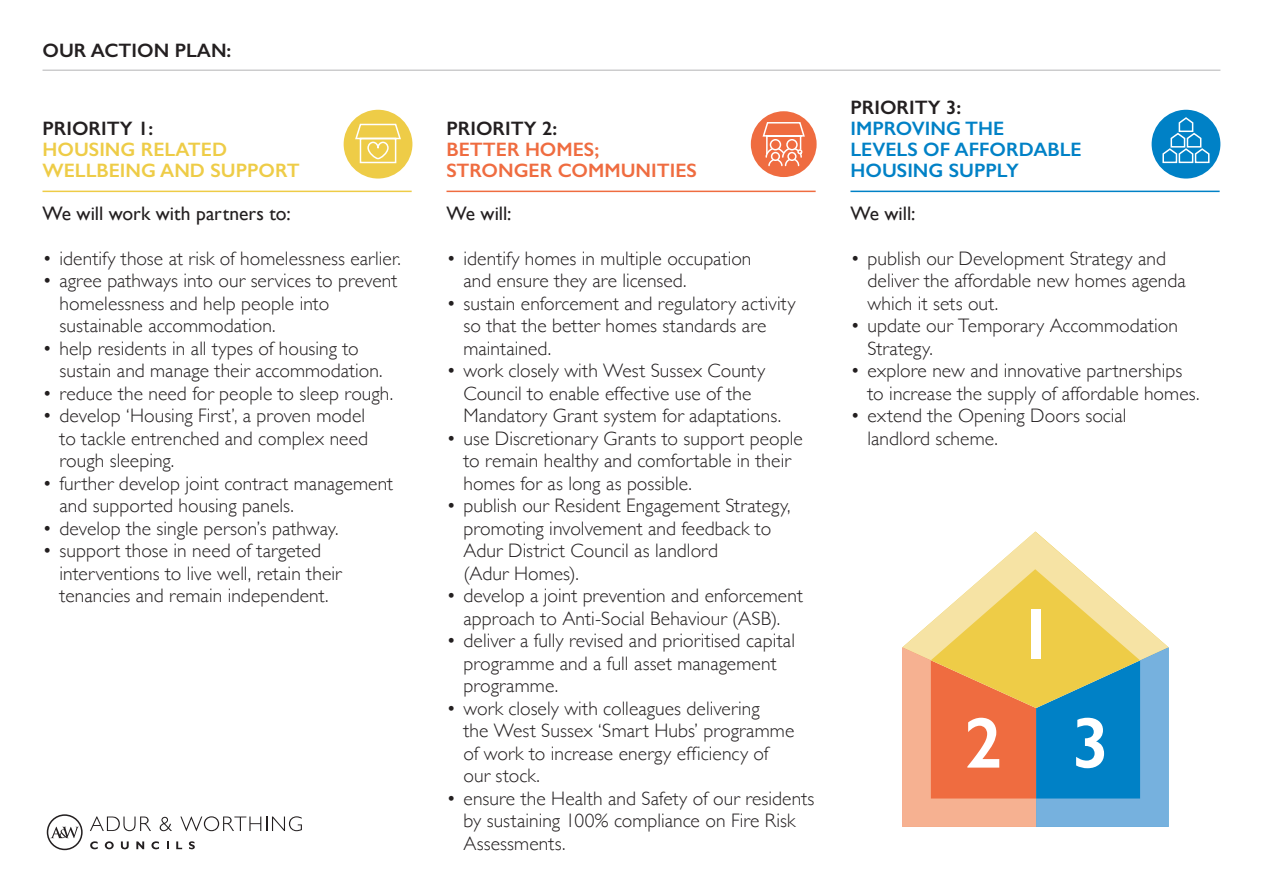
<style>
.page{position:relative;width:1263px;height:893px;background:#fff}
.page>*{position:absolute;margin:0;border:0;box-sizing:border-box;transform-origin:0 0}
.t1{font:600 72.15px "Gill Sans";color:#fff}
.t2{font:300 19.5px/22.5px "Gill Sans";letter-spacing:.005em;color:#231f20}
.t3{font:600 19.5px "Gill Sans";color:#231f20}
.t4{font:600 19.5px "Gill Sans";color:#0081c6}
.t5{font:19.5px "Gill Sans";color:#231f20}
.t6{font:600 19.5px "Gill Sans";color:#eecc47}
.t7{font:600 19.5px "Gill Sans";color:#ef6c40}
</style>
<div class="page">
<hr style="left:850px;top:191px;width:369px;height:1px;background:#0081c6">
<hr style="left:446px;top:191px;width:370px;height:1px;background:#ef6c40">
<hr style="left:43px;top:191px;width:369px;height:1px;background:#eecc47">
<hr style="left:43px;top:70px;width:1177px;height:1px;background:#b3b3b5">
<svg style="left:341px;top:107px;width:74px;height:74px;background:#f0d567"></svg>
<div style="left:339px;top:105px;width:78px;height:78px;border:4px solid #fff;border-radius:50%"></div>
<svg style="left:354px;top:123px;width:48px;height:41px;background:#f1d66c"></svg>
<svg style="left:748px;top:109px;width:71px;height:70px;fill:#ef6c40"></svg>
<div style="left:746px;top:107px;width:75px;height:75px;border:4px solid #fff;border-radius:50%"></div>
<svg style="left:761px;top:121px;width:45px;height:46px;background:#f28e6c"></svg>
<svg style="left:1149px;top:107px;width:74px;height:74px;fill:#0081c6"></svg>
<div style="left:1147px;top:105px;width:78px;height:78px;border:4px solid #fff;border-radius:50%"></div>
<svg style="left:1161px;top:116px;width:49px;height:48px;background:#2f98d0"></svg>
<svg style="left:90px;top:816px;width:61px;height:15px"></svg>
<svg style="left:160px;top:817px;width:12px;height:14px"></svg>
<svg style="left:180px;top:816px;width:122px;height:15px"></svg>
<svg style="left:90px;top:841px;width:8px;height:8px"></svg>
<svg style="left:105px;top:841px;width:9px;height:8px"></svg>
<svg style="left:121px;top:841px;width:8px;height:8px"></svg>
<svg style="left:136px;top:841px;width:8px;height:8px"></svg>
<svg style="left:151px;top:841px;width:8px;height:8px"></svg>
<svg style="left:167px;top:841px;width:2px;height:8px"></svg>
<svg style="left:176px;top:841px;width:6px;height:8px"></svg>
<svg style="left:189px;top:841px;width:6px;height:8px"></svg>
<svg style="left:47px;top:814px;width:36px;height:36px"></svg>
<svg style="left:902px;top:531px;width:266px;height:296px"></svg>
<h2 class="t3" style="left:43px;top:38px;width:190px">OUR ACTION PLAN:</h2>
<p class="t3" style="left:850px;top:96px;width:112px">PRIORITY 3:</p>
<p class="t3" style="left:43px;top:117px;width:112px">PRIORITY 1:</p>
<p class="t3" style="left:446px;top:117px;width:112px">PRIORITY 2:</p>
<p class="t4" style="left:850px;top:117px;width:155px">IMPROVING THE</p>
<p class="t6" style="left:43px;top:138px;width:186px">HOUSING RELATED</p>
<p class="t7" style="left:446px;top:138px;width:154px">BETTER HOMES;</p>
<p class="t4" style="left:850px;top:138px;width:233px">LEVELS OF AFFORDABLE</p>
<h2 class="t6" style="left:43px;top:159px;width:259px">WELLBEING AND SUPPORT</h2>
<p class="t7" style="left:446px;top:159px;width:252px">STRONGER COMMUNITIES</p>
<p class="t4" style="left:850px;top:159px;width:170px">HOUSING SUPPLY</p>
<p class="t5" style="left:43px;top:202px;width:250px">We will work with partners to:</p>
<p class="t2" style="left:43px;top:246px;width:360px">• identify those at risk of homelessness earlier.</p>
<p class="t2" style="left:60px;top:269px;width:339px;text-indent:-17px">• agree pathways into our services to prevent homelessness and help people into sustainable accommodation.</p>
<p class="t2" style="left:60px;top:336px;width:325px;text-indent:-17px">• help residents in all types of housing to sustain and manage their accommodation.</p>
<p class="t2" style="left:43px;top:381px;width:352px">• reduce the need for people to sleep rough.</p>
<p class="t2" style="left:60px;top:404px;width:310px;text-indent:-17px">• develop ‘Housing First’, a proven model to tackle entrenched and complex need rough sleeping.</p>
<p class="t2" style="left:60px;top:471px;width:335px;text-indent:-17px">• further develop joint contract management and supported housing panels.</p>
<p class="t2" style="left:43px;top:516px;width:297px">• develop the single person’s pathway.</p>
<p class="t2" style="left:60px;top:539px;width:284px;text-indent:-17px">• support those in need of targeted interventions to live well, retain their tenancies and remain independent.</p>
<p class="t5" style="left:850px;top:202px;width:66px">We will:</p>
<p class="t2" style="left:867px;top:246px;width:320px;text-indent:-17px">• publish our Development Strategy and deliver the affordable new homes agenda which it sets out.</p>
<p class="t2" style="left:867px;top:314px;width:312px;text-indent:-17px">• update our Temporary Accommodation<br>Strategy.</p>
<p class="t2" style="left:867px;top:359px;width:334px;text-indent:-17px">• explore new and innovative partnerships to increase the supply of affordable homes.</p>
<p class="t2" style="left:867px;top:404px;width:261px;text-indent:-17px">• extend the Opening Doors social landlord scheme.</p>
<p class="t5" style="left:446px;top:202px;width:66px">We will:</p>
<p class="t2" style="left:463px;top:246px;width:289px;text-indent:-17px">• identify homes in multiple occupation and ensure they are licensed.</p>
<p class="t2" style="left:463px;top:291px;width:333px;text-indent:-17px">• sustain enforcement and regulatory activity so that the better homes standards are maintained.</p>
<p class="t2" style="left:463px;top:359px;width:319px;text-indent:-17px">• work closely with West Sussex County<br>Council to enable effective use of the<br>Mandatory Grant system for adaptations.</p>
<p class="t2" style="left:463px;top:426px;width:341px;text-indent:-17px">• use Discretionary Grants to support people to remain healthy and comfortable in their homes for as long as possible.</p>
<p class="t2" style="left:463px;top:494px;width:329px;text-indent:-17px">• publish our Resident Engagement Strategy, promoting involvement and feedback to Adur District Council as landlord<br>(Adur Homes).</p>
<p class="t2" style="left:446px;top:584px;width:358px;text-align:center">• develop a joint prevention and enforcement approach to Anti-Social Behaviour (ASB).</p>
<p class="t2" style="left:463px;top:629px;width:333px;text-indent:-17px">• deliver a fully revised and prioritised capital programme and a full asset management programme.</p>
<p class="t2" style="left:463px;top:696px;width:332px;text-indent:-17px">• work closely with colleagues delivering<br>the West Sussex ‘Smart Hubs’ programme of work to increase energy efficiency of our stock.</p>
<p class="t2" style="left:463px;top:786px;width:352px;text-indent:-17px">• ensure the Health and Safety of our residents by sustaining 100% compliance on Fire Risk<br>Assessments.</p>
<p class="t1" style="left:1017px;top:591px;width:40px">1</p>
<p class="t1" style="left:964px;top:700px;width:40px">2</p>
<p class="t1" style="left:1072px;top:700px;width:40px">3</p>
</div>
